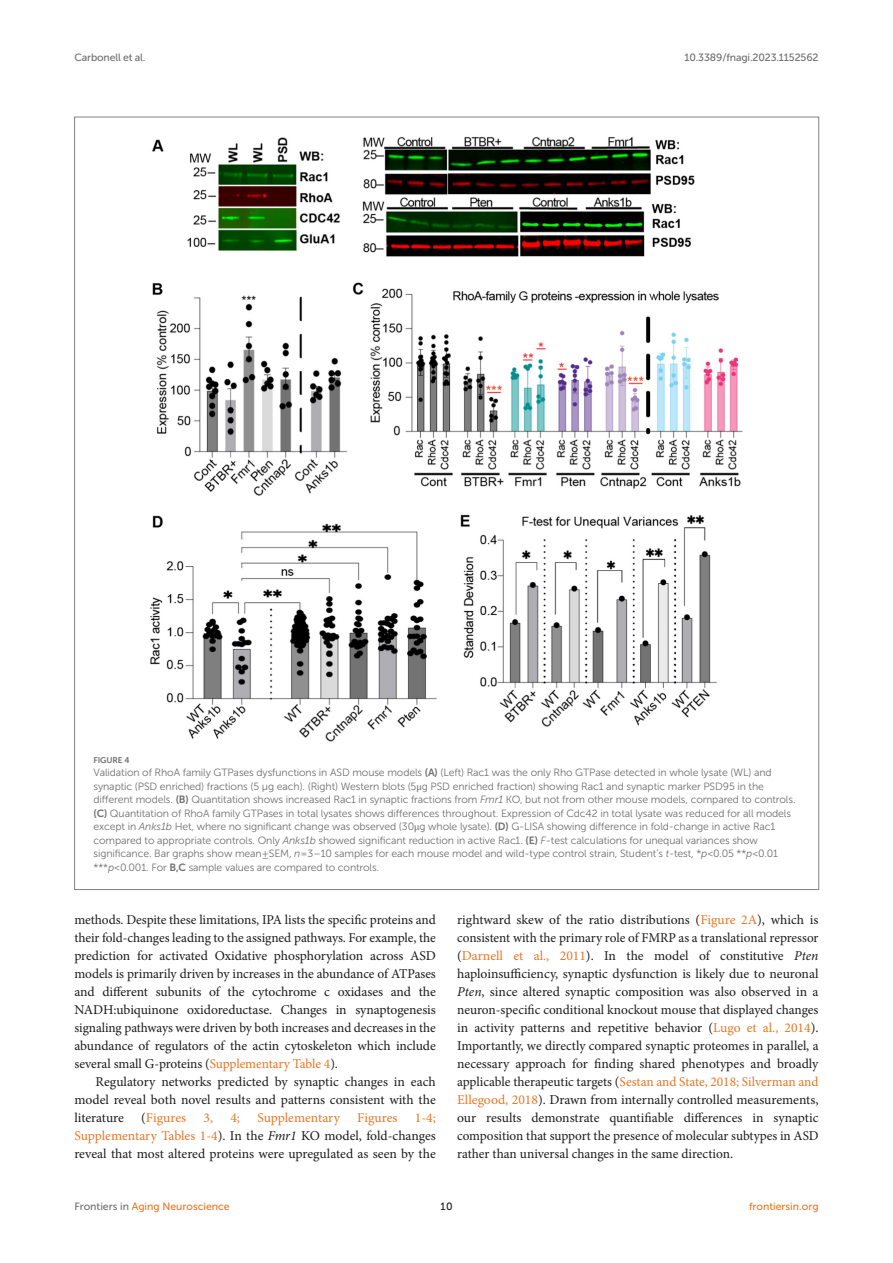
<style>
.page{position:relative;width:893px;height:1263px;background:#fff}
.page>*{position:absolute;margin:0;border:0;box-sizing:border-box;transform-origin:0 0}
.TEXT{font:13.5px/18px "Minion Pro";letter-spacing:-.005em;color:#1b1c1b;text-align:justify}
.TEXT-2{font:13.5px "Minion Pro";color:#e87626}
.FIG_LEG{font:10.5px/13.5px "Museo Sans 300";letter-spacing:-.01em;color:#706f70}
.t1{font:10.5px "Museo Sans 500";color:#e87626}
.t2{font:10.5px "Museo Sans 500";letter-spacing:-.015em;color:#706f70}
.t3{font:10.5px "Museo Sans 500";color:#1b1c1b}
.FIG_HD{font:8.25px "Museo Sans 700";letter-spacing:-.01em;color:#706f70}
.s1{font-family:"Museo Sans 700"}
.s2{font-family:"STIX General"}
.s3{font-style:italic}
.s4{color:#e87626}
.s5{color:#1b1c1b}
.s6{color:#706f70}
</style>
<div class="page">
<img style="left:150px;top:136px;width:593px;height:606px">
<p class="t2" style="left:74px;top:51px;width:73px">Carbonell et al.</p>
<p class="t2" style="left:684px;top:51px;width:135px">10.3389/fnagi.2023.1152562</p>
<p class="FIG_HD" style="left:94px;top:755px;width:37px">FIGURE 4</p>
<p class="FIG_LEG" style="left:94px;top:766px;width:704px">Validation of RhoA family GTPases dysfunctions in ASD mouse models <span class="s1">(A)</span> (Left) Rac1 was the only Rho GTPase detected in whole lysate (WL) and synaptic (PSD enriched) fractions (5 μg each). (Right) Western blots (5 <span class="s2">μ</span>g PSD enriched fraction) showing Rac1 and synaptic marker PSD95 in the different models. <span class="s1">(B)</span> Quantitation shows increased Rac1 in synaptic fractions from <span class="s3">Fmr1</span> KO, but not from other mouse models, compared to controls. <span class="s1">(C)</span> Quantitation of RhoA family GTPases in total lysates shows differences throughout. Expression of Cdc42 in total lysate was reduced for all models except in <span class="s3">Anks1b</span> Het, where no significant change was observed (30 <span class="s2">μ</span>g whole lysate). <span class="s1">(D)</span> G-LISA showing difference in fold-change in active Rac1 compared to appropriate controls. Only <span class="s3">Anks1b</span> showed significant reduction in active Rac1. <span class="s1">(E)</span> <span class="s3">F</span>-test calculations for unequal variances show significance. Bar graphs show mean ± SEM, <span class="s3">n</span> = 3–10 samples for each mouse model and wild-type control strain, Student’s <span class="s3">t</span>-test, *<span class="s3">p</span> &lt; 0.05 **<span class="s3">p</span> &lt; 0.01 ***<span class="s3">p</span> &lt; 0.001. For <span class="s1">B,C</span> sample values are compared to controls.</p>
<p class="TEXT" style="left:74px;top:911px;width:363px">methods. Despite these limitations, IPA lists the specific proteins and their fold-changes leading to the assigned pathways. For example, the prediction for activated Oxidative phosphorylation across ASD models is primarily driven by increases in the abundance of ATPases and different subunits of the cytochrome c oxidases and the NADH:ubiquinone oxidoreductase. Changes in synaptogenesis signaling pathways were driven by both increases and decreases in the abundance of regulators of the actin cytoskeleton which include several small G-proteins (<span class="s4">Supplementary Table 4</span>).</p>
<p class="TEXT" style="left:74px;top:1073px;width:363px;text-indent:21px">Regulatory networks predicted by synaptic changes in each model reveal both novel results and patterns consistent with the literature</p>
<p class="TEXT-2" style="left:141px;top:1109px;width:46px"><span class="s5">(</span>Figures</p>
<p class="TEXT-2" style="left:203px;top:1109px;width:11px">3,</p>
<p class="TEXT-2" style="left:230px;top:1109px;width:11px">4;</p>
<p class="TEXT-2" style="left:257px;top:1109px;width:84px">Supplementary</p>
<p class="TEXT-2" style="left:357px;top:1109px;width:42px">Figures</p>
<p class="TEXT" style="left:74px;top:1109px;width:363px;text-indent:340px"><span class="s4">1-4; Supplementary Tables 1-4</span>). In the <span class="s3">Fmr1</span> KO model, fold-changes reveal that most altered proteins were upregulated as seen by the</p>
<p class="TEXT" style="left:457px;top:911px;width:363px">rightward skew of the ratio distributions (<span class="s4">Figure 2A</span>), which is consistent with the primary role of FMRP as a translational repressor (<span class="s4">Darnell et al., 2011</span>). In the model of constitutive <span class="s3">Pten </span>haploinsufficiency, synaptic dysfunction is likely due to neuronal <span class="s3">Pten</span>, since altered synaptic composition was also observed in a neuron-specific conditional knockout mouse that displayed changes in activity patterns and repetitive behavior (<span class="s4">Lugo et al., 2014</span>).<br>Importantly, we directly compared synaptic proteomes in parallel, a necessary approach for finding shared phenotypes and broadly applicable therapeutic targets (<span class="s4">Sestan and State, 2018; Silverman and Ellegood, 2018</span>). Drawn from internally controlled measurements, our results demonstrate quantifiable differences in synaptic composition that support the presence of molecular subtypes in ASD rather than universal changes in the same direction.</p>
<p class="t1" style="left:74px;top:1200px;width:157px"><span class="s6">Frontiers in</span> Aging Neuroscience</p>
<p class="t3" style="left:440px;top:1200px;width:14px">10</p>
<p class="t1" style="left:749px;top:1200px;width:71px">frontiersin.org</p>
</div>
